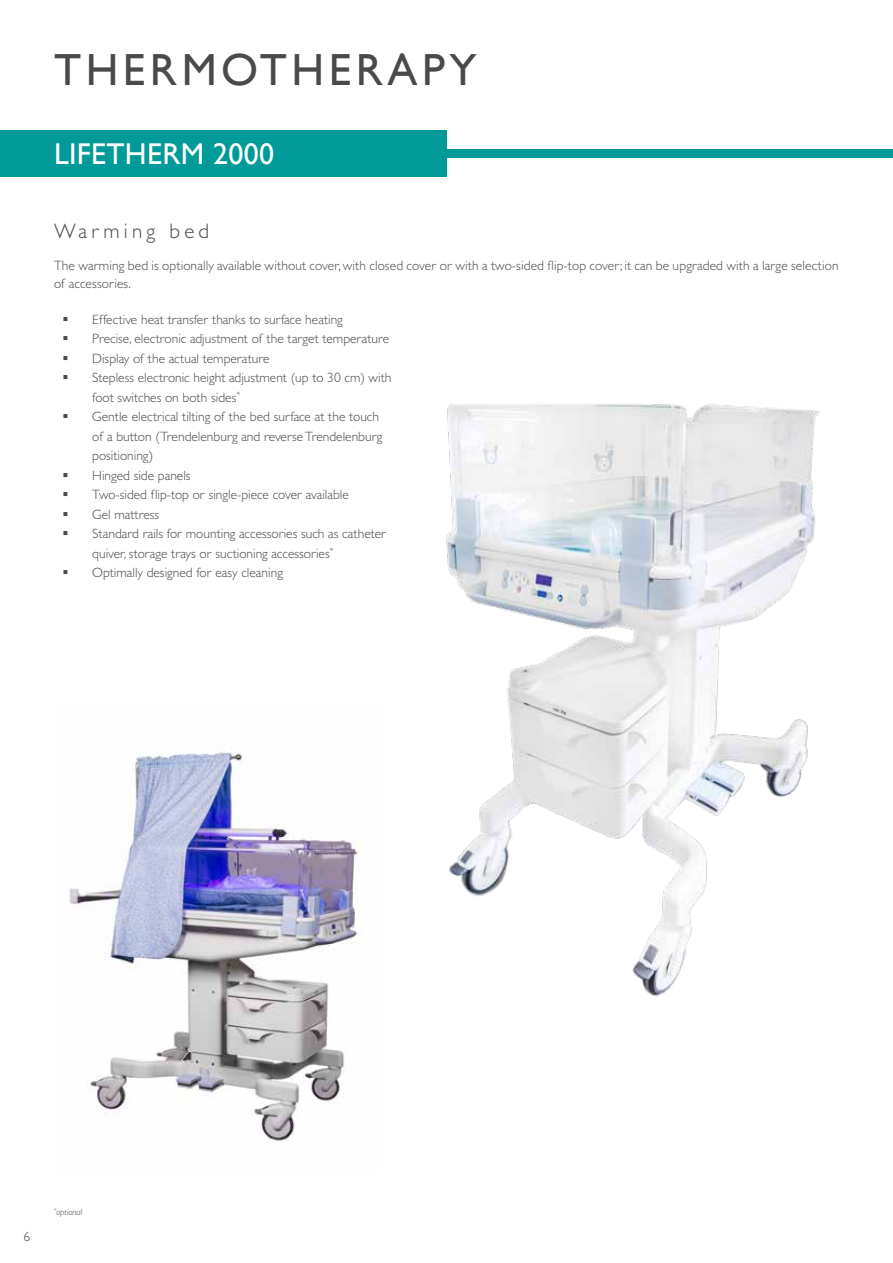
<style>
.page{position:relative;width:893px;height:1263px;background:#fff}
.page>*{position:absolute;margin:0;border:0;box-sizing:border-box;transform-origin:0 0}
.t1{font:45px "Gill Sans";letter-spacing:.1em;color:#4a4a49}
.t2{font:30px "Gill Sans";letter-spacing:.01em;color:#fff}
.t3{font:300 21px "Gill Sans MT Pro";letter-spacing:.2em;color:#4a4a49}
.t4{font:300 13.5px/19.5px "Gill Sans MT Pro";color:#4a4a49}
.t5{font:italic 300 9px "Gill Sans MT Pro";color:#4a4a49}
</style>
<div class="page">
<div style="left:446px;top:149px;width:447px;height:9px;background:#009a98"></div>
<div style="left:0;top:130px;width:446px;height:47px;background:#009a98"></div>
<img style="left:446px;top:403px;width:374px;height:594px">
<img style="left:69px;top:752px;width:294px;height:390px">
<h1 class="t1" style="left:54px;top:44px;width:424px">THERMOTHERAPY</h1>
<h2 class="t2" style="left:54px;top:136px;width:222px">LIFETHERM 2000</h2>
<h3 class="t3" style="left:54px;top:218px;width:157px">Warming bed</h3>
<p class="t4" style="left:54px;top:256px;width:786px;line-height:18px">The warming bed is optionally available without cover, with closed cover or with a two-sided flip-top cover; it can be upgraded with a large selection of accessories.</p>
<p class="t4" style="left:92px;top:309px;width:301px">Effective heat transfer thanks to surface heating<br>Precise, electronic adjustment of the target temperature Display of the actual temperature<br>Stepless electronic height adjustment (up to 30 cm) with foot switches on both sides<sup>*<br></sup>Gentle electrical tilting of the bed surface at the touch of a button (Trendelenburg and reverse Trendelenburg positioning)<br>Hinged side panels<br>Two-sided flip-top or single-piece cover available<br>Gel mattress<br>Standard rails for mounting accessories such as catheter quiver, storage trays or suctioning accessories<sup>*<br></sup>Optimally designed for easy cleaning</p>
<p class="t4" style="left:24px;top:1226px;width:8px">6</p>
<p class="t5" style="left:54px;top:1207px;width:30px"><sup>*</sup>optional</p>
</div>
